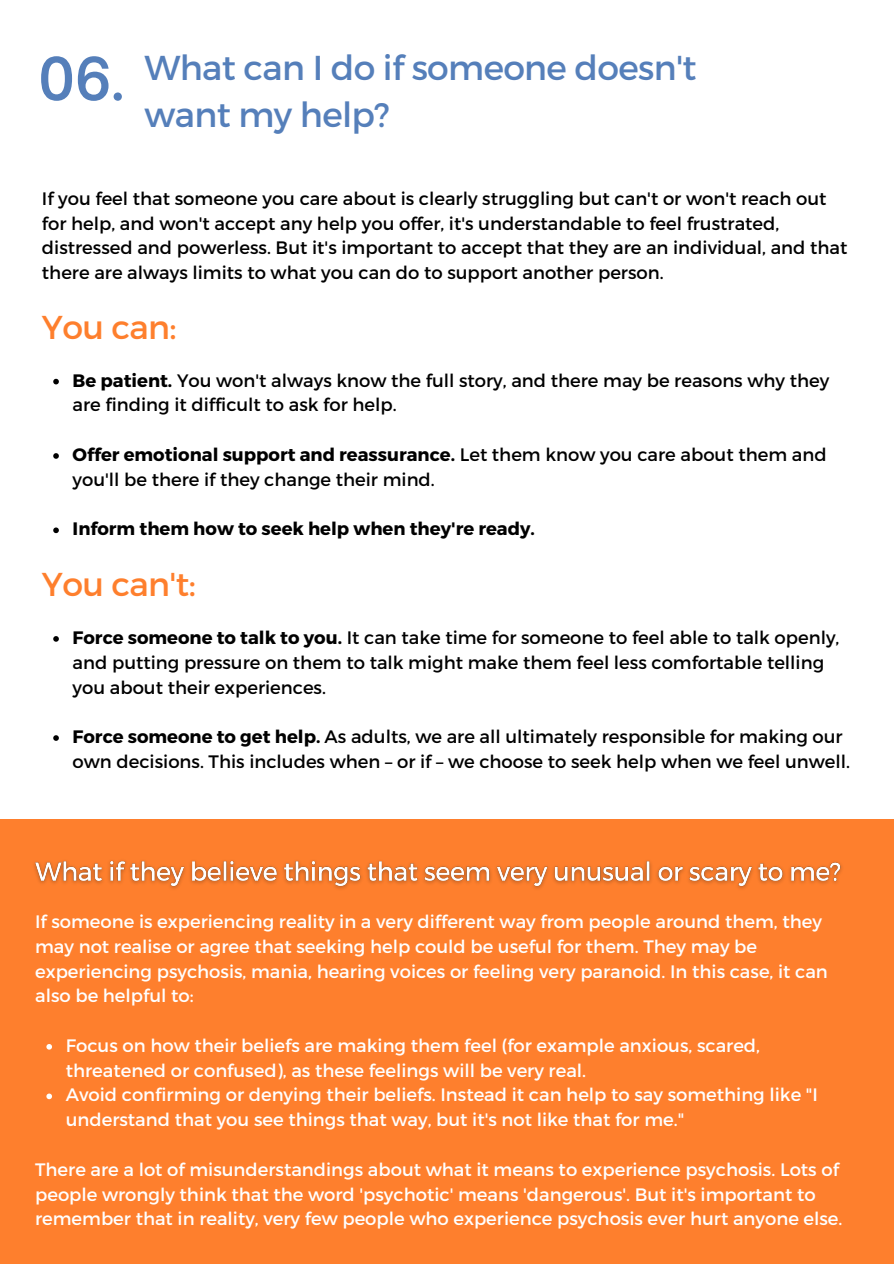
<style>
.page{position:relative;width:894px;height:1264px;background:#fff}
.page>*{position:absolute;margin:0;border:0;box-sizing:border-box;transform-origin:0 0}
.t1{font:600 56.7px "Open Sauce One";color:#557fba}
.t2{font:34.5px "Montserrat";letter-spacing:-.02em;color:#557fba}
.t3{font:33px "Montserrat";letter-spacing:-.02em;color:#fe7f2d}
.t4{font:18px/24.8px "Montserrat";color:#000}
.t5{font:18px/24.8px "Montserrat";color:#fff}
.t6{font:700 18px "Montserrat";color:#000}
.s1{font-weight:700}
</style>
<div class="page">
<svg style="left:53px;top:379px;width:6px;height:5px"></svg>
<svg style="left:53px;top:453px;width:6px;height:6px"></svg>
<svg style="left:53px;top:527px;width:6px;height:6px"></svg>
<svg style="left:53px;top:636px;width:6px;height:5px"></svg>
<svg style="left:53px;top:735px;width:6px;height:5px"></svg>
<div style="left:0;top:819px;width:893px;height:444px;background:#fe7f2d"></div>
<img style="left:34px;top:860px;width:808px;height:29px">
<svg style="left:46px;top:1044px;width:6px;height:5px"></svg>
<svg style="left:46px;top:1093px;width:6px;height:6px"></svg>
<p class="t1" style="left:38px;top:43px;width:88px">06.</p>
<p class="t2" style="left:144px;top:46px;width:553px">What can I do if someone doesn't</p>
<p class="t2" style="left:144px;top:92px;width:247px">want my help?</p>
<p class="t4" style="left:42px;top:185px;width:806px">If you feel that someone you care about is clearly struggling but can't or won't reach out for help, and won't accept any help you offer, it's understandable to feel frustrated, distressed and powerless. But it's important to accept that they are an individual, and that there are always limits to what you can do to support another person.</p>
<p class="t3" style="left:42px;top:306px;width:136px">You can:</p>
<p class="t4" style="left:73px;top:367px;width:758px"><span class="s1">Be patient.</span> You won't always know the full story, and there may be reasons why they are finding it difficult to ask for help.</p>
<p class="t4" style="left:73px;top:441px;width:755px"><span class="s1">Offer emotional support and reassurance.</span> Let them know you care about them and you'll be there if they change their mind.</p>
<p class="t6" style="left:73px;top:517px;width:463px">Inform them how to seek help when they're ready.</p>
<p class="t3" style="left:42px;top:563px;width:155px">You can't:</p>
<p class="t4" style="left:73px;top:624px;width:768px"><span class="s1">Force someone to talk to you.</span> It can take time for someone to feel able to talk openly, and putting pressure on them to talk might make them feel less comfortable telling you about their experiences.</p>
<p class="t4" style="left:73px;top:723px;width:778px"><span class="s1">Force someone to get help.</span> As adults, we are all ultimately responsible for making our own decisions. This includes when – or if – we choose to seek help when we feel unwell.</p>
<p class="t5" style="left:35px;top:908px;width:794px">If someone is experiencing reality in a very different way from people around them, they may not realise or agree that seeking help could be useful for them. They may be experiencing psychosis, mania, hearing voices or feeling very paranoid. In this case, it can also be helpful to:</p>
<p class="t5" style="left:66px;top:1032px;width:695px">Focus on how their beliefs are making them feel (for example anxious, scared, threatened or confused), as these feelings will be very real.</p>
<p class="t5" style="left:66px;top:1081px;width:753px">Avoid confirming or denying their beliefs. Instead it can help to say something like "I understand that you see things that way, but it's not like that for me."</p>
<p class="t5" style="left:35px;top:1156px;width:808px">There are a lot of misunderstandings about what it means to experience psychosis. Lots of people wrongly think that the word 'psychotic' means 'dangerous'. But it's important to remember that in reality, very few people who experience psychosis ever hurt anyone else.</p>
</div>
